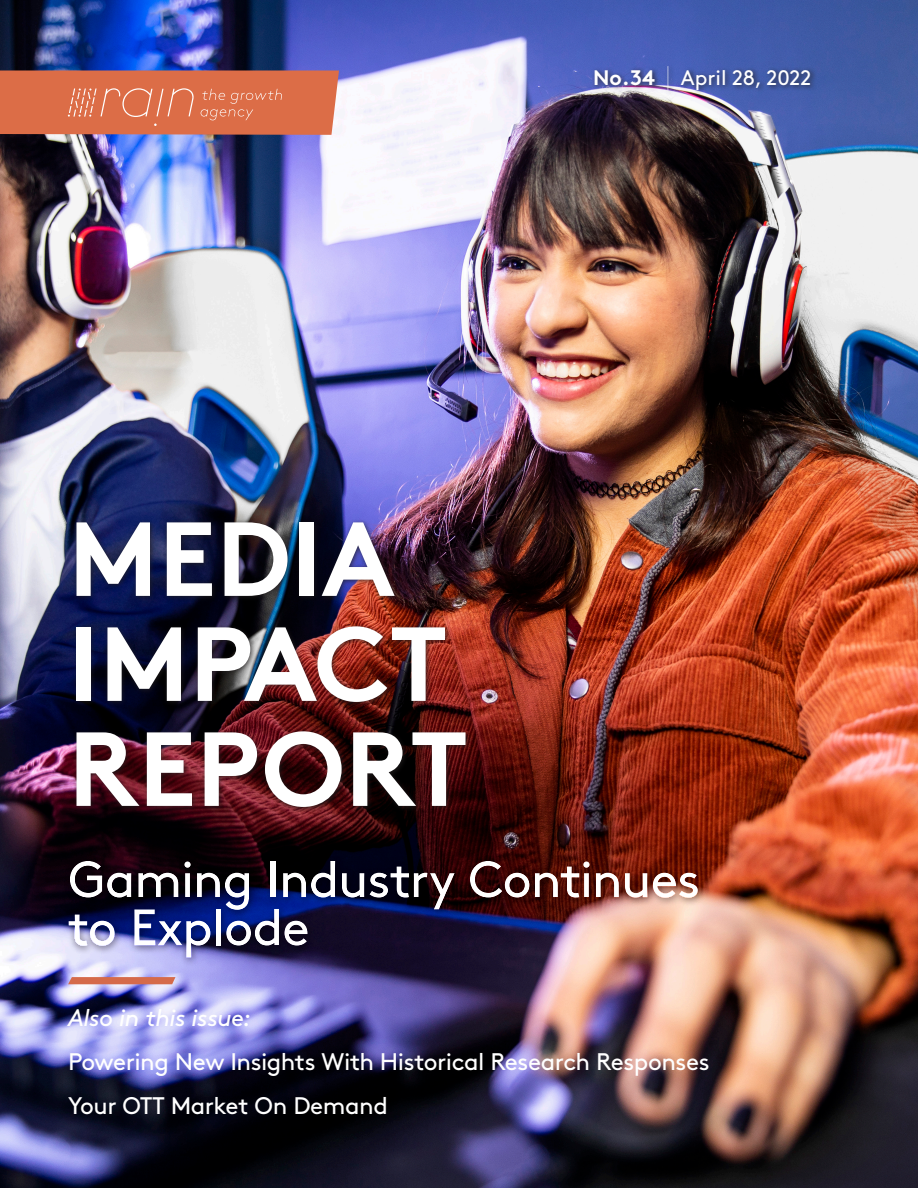
<style>
.page{position:relative;width:918px;height:1188px;background:#fff}
.page>*{position:absolute;margin:0;border:0;box-sizing:border-box;transform-origin:0 0}
.t1{font:700 105px "Brown Std";color:#fff}
.t2{font:51px/48px "Brown Std";letter-spacing:-.025em;color:#fff}
.t3{font:24px "Brown Std";letter-spacing:-.02em;color:#fff}
.t4{font:italic 24px "Brown Std";letter-spacing:-.015em;color:#fff}
.t5{font:21px "Brown Std";color:#fff}
.s1{font-weight:700}
.s2{font-weight:100;font-size:27px}
</style>
<div class="page">
<img style="left:0;top:0;width:918px;height:1188px">
<div style="left:591px;top:63px;width:226px;height:33px;background:#231f20;opacity:.75"></div>
<div style="left:62px;top:855px;width:644px;height:111px;background:#231f20;opacity:.75"></div>
<svg style="left:0;top:70px;width:339px;height:65px;background:#da7250"></svg>
<div style="left:73px;top:519px;width:399px;height:294px;background:#231f20;opacity:.75"></div>
<svg style="left:68px;top:977px;width:107px;height:7px"></svg>
<p class="t5" style="left:593px;top:66px;width:220px"><span class="s1">No.34</span> <span class="s2">|</span> April 28, 2022</p>
<p class="t1" style="left:68px;top:495px;width:328px">MEDIA</p>
<p class="t1" style="left:68px;top:600px;width:381px">IMPACT</p>
<p class="t1" style="left:68px;top:705px;width:402px">REPORT</p>
<h2 class="t2" style="left:68px;top:856px;width:634px">Gaming Industry Continues to Explode</h2>
<p class="t4" style="left:68px;top:1004px;width:185px">Also in this issue:</p>
<p class="t3" style="left:68px;top:1048px;width:643px">Powering New Insights With Historical Research Responses</p>
<p class="t3" style="left:68px;top:1092px;width:321px">Your OTT Market On Demand</p>
</div>
